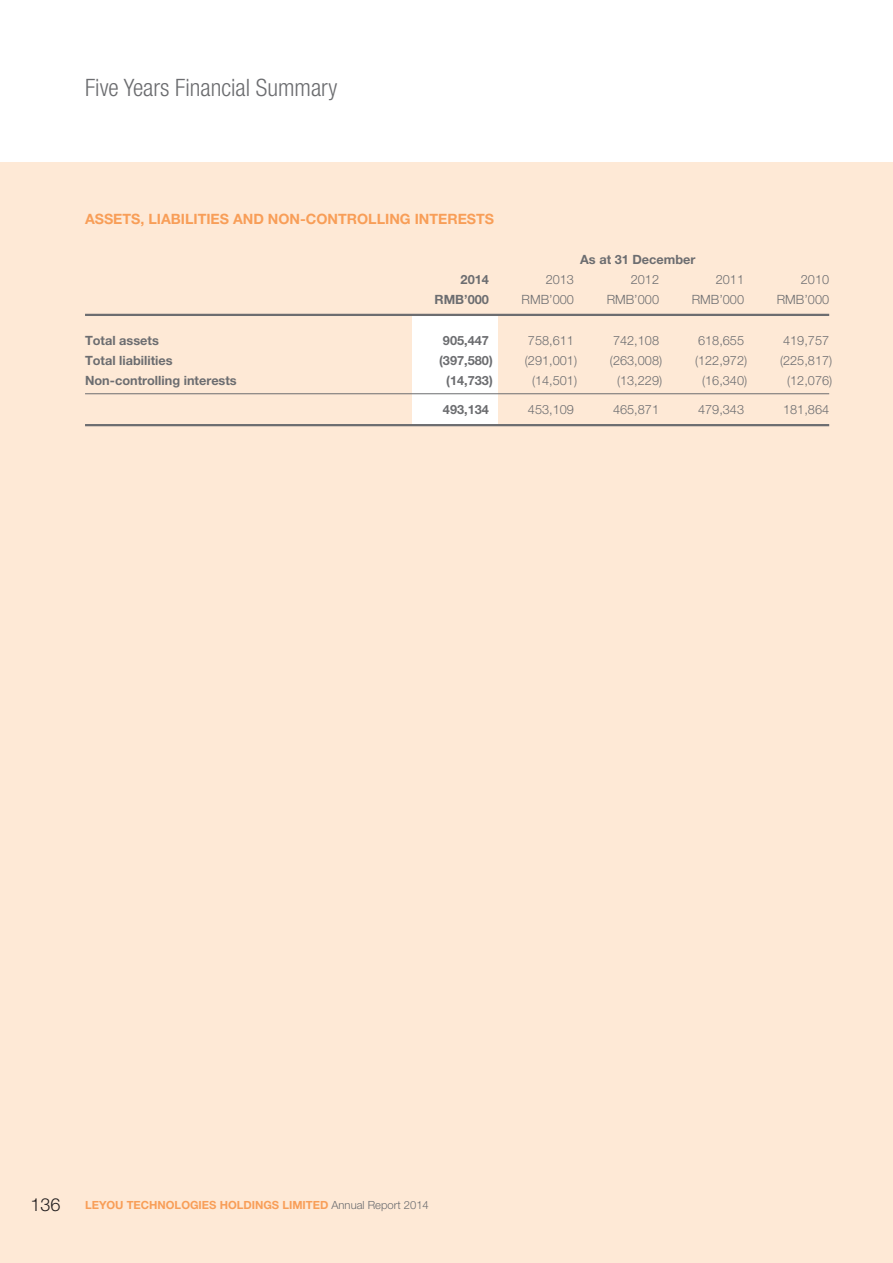
<style>
.page{position:relative;width:893px;height:1263px;background:#fff}
.page>*{position:absolute;margin:0;border:0;box-sizing:border-box;transform-origin:0 0}
.t1{font:300 condensed 24px "Helvetica Neue LT Std";color:#6c6d70}
.t2{font:300 18px "Helvetica Neue LT Std";color:#231f20}
.t3{font:700 14.25px "Helvetica Neue LT Std";color:#f89e58}
.t4{font:300 12.75px "Helvetica Neue LT Std";color:#6c6d70}
.t5{font:700 12.75px "Helvetica Neue LT Std";color:#6c6d70}
.t6{font:700 11.25px "Helvetica Neue LT Std";color:#f89e58}
.s1{font-weight:300;color:#6c6d70}
</style>
<div class="page">
<div style="left:0;top:162px;width:893px;height:1101px;background:#fee9d6"></div>
<div style="left:412px;top:316px;width:85px;height:109px;background:#fff"></div>
<hr style="left:85px;top:314px;width:744px;height:2px;background:#6c6d70">
<hr style="left:85px;top:393px;width:744px;height:1px;background:#6c6d70">
<hr style="left:85px;top:424px;width:744px;height:2px;background:#6c6d70">
<h1 class="t1" style="left:85px;top:79px;width:254px">Five Years Financial Summary</h1>
<p class="t3" style="left:85px;top:214px;width:411px">ASSETS, LIABILITIES AND NON-CONTROLLING INTERESTS</p>
<p class="t5" style="left:580px;top:255px;width:117px">As at 31 December</p>
<p class="t5" style="left:461px;top:275px;width:30px">2014</p>
<p class="t4" style="left:546px;top:275px;width:30px">2013</p>
<p class="t4" style="left:631px;top:275px;width:30px">2012</p>
<p class="t4" style="left:716px;top:275px;width:30px">2011</p>
<p class="t4" style="left:801px;top:275px;width:30px">2010</p>
<p class="t5" style="left:434px;top:295px;width:56px">RMB’000</p>
<p class="t4" style="left:522px;top:295px;width:54px">RMB’000</p>
<p class="t4" style="left:607px;top:295px;width:54px">RMB’000</p>
<p class="t4" style="left:692px;top:295px;width:54px">RMB’000</p>
<p class="t4" style="left:777px;top:295px;width:54px">RMB’000</p>
<p class="t5" style="left:85px;top:336px;width:75px">Total assets</p>
<p class="t5" style="left:443px;top:336px;width:48px">905,447</p>
<p class="t4" style="left:528px;top:336px;width:48px">758,611</p>
<p class="t4" style="left:613px;top:336px;width:48px">742,108</p>
<p class="t4" style="left:698px;top:336px;width:48px">618,655</p>
<p class="t4" style="left:783px;top:336px;width:48px">419,757</p>
<p class="t5" style="left:85px;top:356px;width:89px">Total liabilities</p>
<p class="t5" style="left:439px;top:356px;width:55px">(397,580)</p>
<p class="t4" style="left:525px;top:356px;width:54px">(291,001)</p>
<p class="t4" style="left:610px;top:356px;width:54px">(263,008)</p>
<p class="t4" style="left:695px;top:356px;width:54px">(122,972)</p>
<p class="t4" style="left:780px;top:356px;width:54px">(225,817)</p>
<p class="t5" style="left:85px;top:376px;width:153px">Non-controlling interests</p>
<p class="t5" style="left:446px;top:376px;width:48px">(14,733)</p>
<p class="t4" style="left:532px;top:376px;width:47px">(14,501)</p>
<p class="t4" style="left:617px;top:376px;width:47px">(13,229)</p>
<p class="t4" style="left:702px;top:376px;width:47px">(16,340)</p>
<p class="t4" style="left:787px;top:376px;width:47px">(12,076)</p>
<p class="t5" style="left:443px;top:405px;width:48px">493,134</p>
<p class="t4" style="left:528px;top:405px;width:48px">453,109</p>
<p class="t4" style="left:613px;top:405px;width:48px">465,871</p>
<p class="t4" style="left:698px;top:405px;width:48px">479,343</p>
<p class="t4" style="left:783px;top:405px;width:48px">181,864</p>
<h2 class="t2" style="left:31px;top:1198px;width:32px">136</h2>
<p class="t6" style="left:85px;top:1200px;width:292px">SUMPO FOOD HOLD NGS LIMITED <span class="s1">Annual Report 2013</span></p>
<p class="t6" style="left:85px;top:1200px;width:345px">LEYOU TECHNOLOGIES HOLDINGS LIMITED <span class="s1">Annual Report 2014</span></p>
</div>
